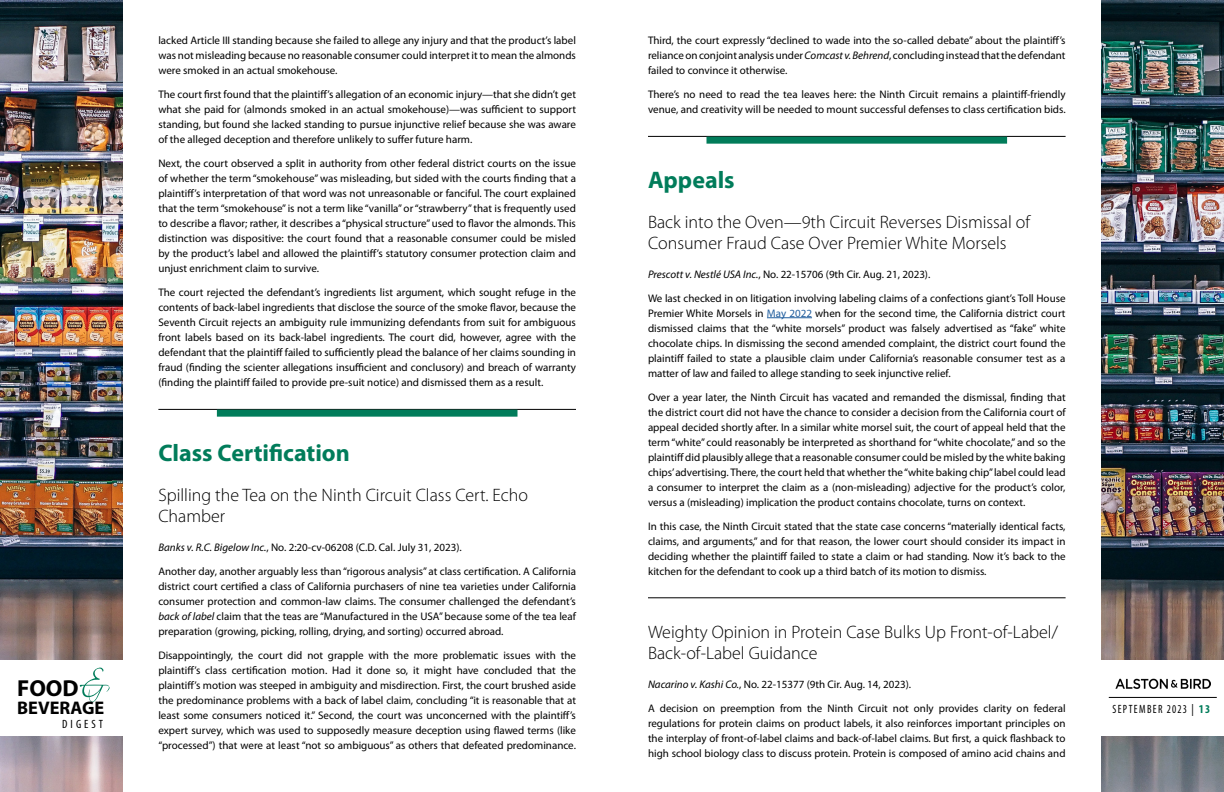
<style>
.page{position:relative;width:1224px;height:792px;background:#fff}
.page>*{position:absolute;margin:0;border:0;box-sizing:border-box;transform-origin:0 0}
.t1{font:700 24px "Myriad Pro";color:#017c5a}
.t2{font:700 23.2px "Myriad Pro";color:#000}
.t3{font:700 18.3px "Myriad Pro";color:#000}
.t4{font:300 18px/21.6px "Myriad Pro";color:#000}
.t5{font:condensed 12px "Myriad Pro";letter-spacing:.13em;color:#000;scale:.9 1}
.t6{font:condensed 12px "Myriad Pro";letter-spacing:.13em;color:#000}
.t7{font:11px/15px "Myriad Pro";color:#000;text-align:justify}
.s1{font-style:italic}
.s2{color:#215e9e}
.s3{font-weight:700;color:#017c5a}
</style>
<div class="page">
<img style="left:0;top:0;width:122px;height:792px">
<img style="left:1102px;top:0;width:122px;height:792px">
<div style="left:0;top:660px;width:125px;height:75px;background:#fff"></div>
<svg style="left:80px;top:668px;width:30px;height:34px"></svg>
<div style="left:1096px;top:660px;width:128px;height:75px;background:#fff"></div>
<hr style="left:1109px;top:697px;width:108px;height:1px;background:#000">
<img style="left:1115px;top:678px;width:96px;height:11px">
<hr style="left:158px;top:409px;width:418px;height:1px;background:#000">
<div style="left:217px;top:410px;width:301px;height:7px;background:#017c5a"></div>
<hr style="left:648px;top:136px;width:418px;height:1px;background:#000">
<div style="left:706px;top:137px;width:301px;height:7px;background:#017c5a"></div>
<hr style="left:767px;top:317px;width:45px;height:1px;background:#215e9e">
<hr style="left:648px;top:598px;width:418px;height:1px;background:#000">
<h2 class="t2" style="left:17px;top:673px;width:63px">FOOD</h2>
<h3 class="t3" style="left:17px;top:696px;width:89px">BEVERAGE</h3>
<p class="t6" style="left:62px;top:716px;width:42px">DIGEST</p>
<p class="t7" style="left:158px;top:33px;width:419px">lacked Article III standing because she failed to allege any injury and that the product’s label was not misleading because no reasonable consumer could interpret it to mean the almonds were smoked in an actual smokehouse.</p>
<p class="t7" style="left:158px;top:87px;width:419px">The court first found that the plaintiff’s allegation of an economic injury—that she didn’t get what she paid for (almonds smoked in an actual smokehouse)—was sufficient to support standing, but found she lacked standing to pursue injunctive relief because she was aware of the alleged deception and therefore unlikely to suffer future harm.</p>
<p class="t7" style="left:158px;top:156px;width:419px">Next, the court observed a split in authority from other federal district courts on the issue of whether the term “smokehouse” was misleading, but sided with the courts finding that a plaintiff’s interpretation of that word was not unreasonable or fanciful. The court explained that the term “smokehouse” is not a term like “vanilla” or “strawberry” that is frequently used to describe a flavor; rather, it describes a “physical structure” used to flavor the almonds. This distinction was dispositive: the court found that a reasonable consumer could be misled by the product’s label and allowed the plaintiff’s statutory consumer protection claim and unjust enrichment claim to survive.</p>
<p class="t7" style="left:158px;top:285px;width:419px">The court rejected the defendant’s ingredients list argument, which sought refuge in the contents of back-label ingredients that disclose the source of the smoke flavor, because the Seventh Circuit rejects an ambiguity rule immunizing defendants from suit for ambiguous front labels based on its back-label ingredients. The court did, however, agree with the defendant that the plaintiff failed to sufficiently plead the balance of her claims sounding in fraud (finding the scienter allegations insufficient and conclusory) and breach of warranty (finding the plaintiff failed to provide pre-suit notice) and dismissed them as a result.</p>
<h1 class="t1" style="left:158px;top:437px;width:193px">Class Certification</h1>
<h3 class="t4" style="left:158px;top:484px;width:371px">Spilling the Tea on the Ninth Circuit Class Cert. Echo<br>Chamber</h3>
<p class="t7" style="left:158px;top:535px;width:419px;line-height:24px"><span class="s1">Banks v. R.C. Bigelow Inc.</span>, No. 2:20-cv-06208 (C.D. Cal. July 31, 2023).<br>Another day, another arguably less than “rigorous analysis” at class certification. A California</p>
<p class="t7" style="left:158px;top:578px;width:419px">district court certified a class of California purchasers of nine tea varieties under California consumer protection and common-law claims. The consumer challenged the defendant’s <span class="s1">back of label</span> claim that the teas are “Manufactured in the USA” because some of the tea leaf preparation (growing, picking, rolling, drying, and sorting) occurred abroad.</p>
<p class="t7" style="left:158px;top:647px;width:419px">Disappointingly, the court did not grapple with the more problematic issues with the plaintiff’s class certification motion. Had it done so, it might have concluded that the plaintiff’s motion was steeped in ambiguity and misdirection. First, the court brushed aside the predominance problems with a back of label claim, concluding “it is reasonable that at least some consumers noticed it.” Second, the court was unconcerned with the plaintiff’s expert survey, which was used to supposedly measure deception using flawed terms (like “processed”) that were at least “not so ambiguous” as others that defeated predominance.</p>
<p class="t7" style="left:648px;top:33px;width:419px">Third, the court expressly “declined to wade into the so-called debate” about the plaintiff’s reliance on conjoint analysis under <span class="s1">Comcast v. Behrend</span>, concluding instead that the defendant failed to convince it otherwise.</p>
<p class="t7" style="left:648px;top:87px;width:419px">There’s no need to read the tea leaves here: the Ninth Circuit remains a plaintiff-friendly venue, and creativity will be needed to mount successful defenses to class certification bids.</p>
<h1 class="t1" style="left:648px;top:164px;width:88px">Appeals</h1>
<h3 class="t4" style="left:648px;top:211px;width:384px">Back into the Oven—9th Circuit Reverses Dismissal of<br>Consumer Fraud Case Over Premier White Morsels</h3>
<p class="t7" style="left:648px;top:262px;width:419px;line-height:24px"><span class="s1">Prescott v. Nestlé USA Inc.</span>, No. 22-15706 (9th Cir. Aug. 21, 2023).<br>We last checked in on litigation involving labeling claims of a confections giant’s Toll House</p>
<p class="t7" style="left:648px;top:305px;width:419px">Premier White Morsels in <span class="s2">May 2022</span> when for the second time, the California district court dismissed claims that the “white morsels” product was falsely advertised as “fake” white chocolate chips. In dismissing the second amended complaint, the district court found the plaintiff failed to state a plausible claim under California’s reasonable consumer test as a matter of law and failed to allege standing to seek injunctive relief.</p>
<p class="t7" style="left:648px;top:389px;width:419px">Over a year later, the Ninth Circuit has vacated and remanded the dismissal, finding that the district court did not have the chance to consider a decision from the California court of appeal decided shortly after. In a similar white morsel suit, the court of appeal held that the term “white” could reasonably be interpreted as shorthand for “white chocolate,” and so the plaintiff did plausibly allege that a reasonable consumer could be misled by the white baking chips’ advertising. There, the court held that whether the “white baking chip” label could lead a consumer to interpret the claim as a (non-misleading) adjective for the product’s color, versus a (misleading) implication the product contains chocolate, turns on context.</p>
<p class="t7" style="left:648px;top:518px;width:419px">In this case, the Ninth Circuit stated that the state case concerns “materially identical facts, claims, and arguments,” and for that reason, the lower court should consider its impact in deciding whether the plaintiff failed to state a claim or had standing. Now it’s back to the kitchen for the defendant to cook up a third batch of its motion to dismiss.</p>
<h3 class="t4" style="left:648px;top:621px;width:411px">Weighty Opinion in Protein Case Bulks Up Front-of-Label/<br>Back-of-Label Guidance</h3>
<p class="t7" style="left:648px;top:672px;width:419px;line-height:24px"><span class="s1">Nacarino v. Kashi Co.</span>, No. 22-15377 (9th Cir. Aug. 14, 2023).<br>A decision on preemption from the Ninth Circuit not only provides clarity on federal</p>
<p class="t7" style="left:648px;top:715px;width:419px">regulations for protein claims on product labels, it also reinforces important principles on the interplay of front-of-label claims and back-of-label claims. But first, a quick flashback to high school biology class to discuss protein. Protein is composed of amino acid chains and</p>
<p class="t5" style="left:1112px;top:701px;width:110px">SEPTEMBER 2023 | <span class="s3">13</span></p>
</div>
